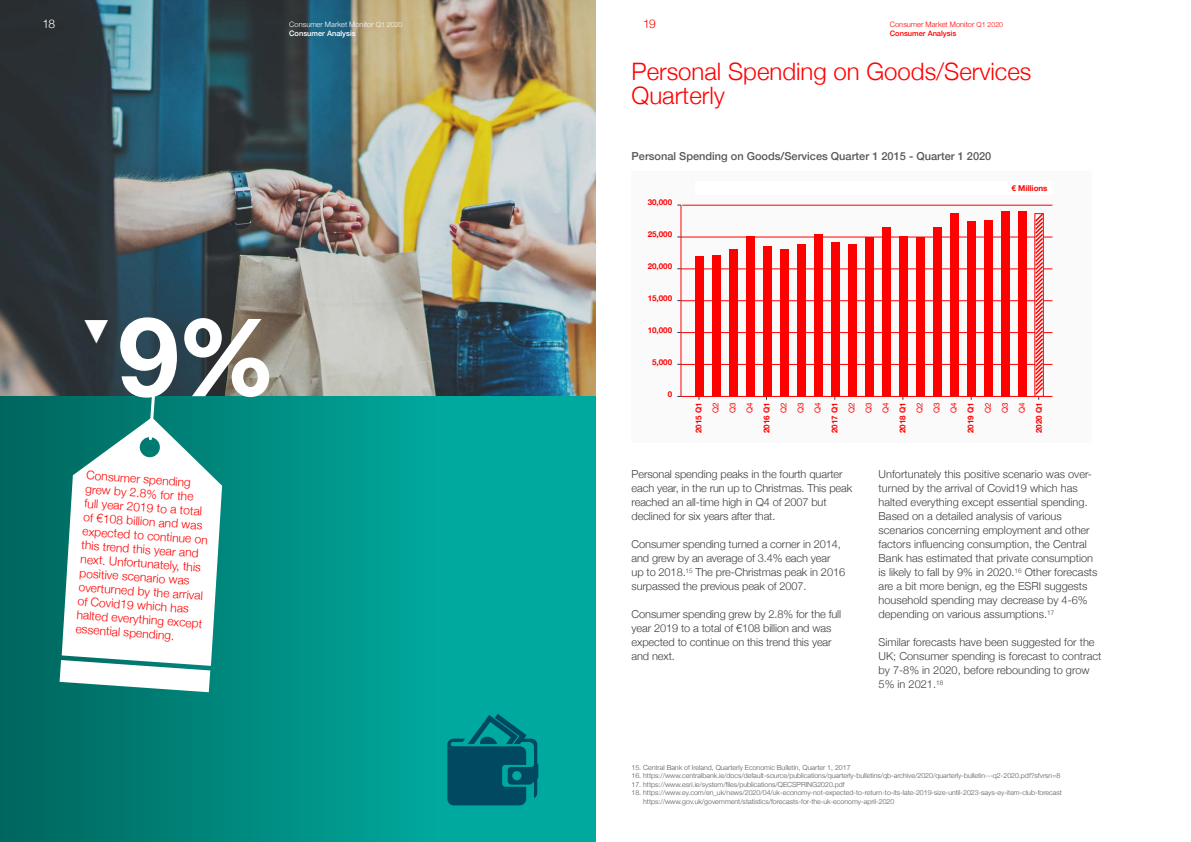
<style>
.page{position:relative;width:1191px;height:842px;background:#fff}
.page>*{position:absolute;margin:0;border:0;box-sizing:border-box;transform-origin:0 0}
.t1{font:700 110.3px "Helvetica Neue";color:#fff}
.t2{font:300 24px/24px "Helvetica Neue";color:#f00}
.t3{font:300 12px/14px "Helvetica Neue";color:#f00}
.t4{font:300 12px "Helvetica Neue";color:#fff}
.t5{font:300 11px/14px "Helvetica Neue";color:#3e3e3f}
.t6{font:500 11px "Helvetica Neue";color:#57585a}
.t7{font:700 8px "Helvetica Neue";color:#f00}
.t8{font:8px/17px "Helvetica Neue";color:#f00;text-align:justify}
.t9{font:300 7.5px/9px "Helvetica Neue";color:#f00}
.t10{font:300 7.5px/9px "Helvetica Neue";color:#fff}
.t11{font:300 7px/8.4px "Helvetica Neue";color:#57585a}
.s1{font-size:7px}
.s2{font-weight:500}
.s3{font-family:"Gotham"}
</style>
<div class="page">
<div style="left:631px;top:171px;width:460px;height:272px;background:#fafafa"></div>
<div style="left:694px;top:181px;width:358px;height:14px;background:#fff"></div>
<hr style="left:681px;top:205px;width:1px;height:192px;background:#f00">
<hr style="left:682px;top:205px;width:370px;height:1px;background:#f00">
<hr style="left:681px;top:237px;width:371px;height:1px;background:#f00">
<hr style="left:681px;top:269px;width:371px;height:1px;background:#f00">
<hr style="left:681px;top:301px;width:371px;height:1px;background:#f00">
<hr style="left:681px;top:332px;width:371px;height:1px;background:#f00">
<hr style="left:681px;top:364px;width:371px;height:1px;background:#f00">
<hr style="left:681px;top:396px;width:371px;height:1px;background:#f00">
<div style="left:695px;top:256px;width:9px;height:140px;background:#f00"></div>
<div style="left:712px;top:255px;width:9px;height:141px;background:#f00"></div>
<div style="left:729px;top:250px;width:9px;height:146px;background:#f00"></div>
<div style="left:746px;top:236px;width:9px;height:160px;background:#f00"></div>
<div style="left:763px;top:246px;width:9px;height:150px;background:#f00"></div>
<div style="left:780px;top:250px;width:9px;height:146px;background:#f00"></div>
<div style="left:797px;top:244px;width:9px;height:152px;background:#f00"></div>
<div style="left:814px;top:234px;width:9px;height:162px;background:#f00"></div>
<div style="left:831px;top:242px;width:9px;height:154px;background:#f00"></div>
<div style="left:848px;top:244px;width:8px;height:152px;background:#f00"></div>
<div style="left:865px;top:237px;width:8px;height:159px;background:#f00"></div>
<div style="left:882px;top:227px;width:8px;height:169px;background:#f00"></div>
<div style="left:899px;top:236px;width:8px;height:160px;background:#f00"></div>
<div style="left:916px;top:237px;width:8px;height:159px;background:#f00"></div>
<div style="left:933px;top:227px;width:9px;height:169px;background:#f00"></div>
<div style="left:950px;top:214px;width:8px;height:182px;background:#f00"></div>
<div style="left:967px;top:222px;width:8px;height:174px;background:#f00"></div>
<div style="left:984px;top:220px;width:8px;height:176px;background:#f00"></div>
<div style="left:1001px;top:211px;width:8px;height:185px;background:#f00"></div>
<div style="left:1017px;top:211px;width:9px;height:185px;background:#f00"></div>
<img style="left:0;top:0;width:595px;height:397px">
<div style="left:0;top:397px;width:595px;height:445px;background:linear-gradient(to right,#006960,#00b6a9)"></div>
<svg style="left:60px;top:417px;width:162px;height:275px"></svg>
<svg style="left:147px;top:393px;width:10px;height:49px"></svg>
<svg style="left:447px;top:714px;width:91px;height:91px;background:#006974"></svg>
<svg style="left:1033px;top:213px;width:11px;height:187px"></svg>
<svg style="left:85px;top:320px;width:23px;height:24px"></svg>
<p class="t4" style="left:43px;top:19px;width:14px">18</p>
<p class="t10" style="left:289px;top:20px;width:115px">Consumer Market Monitor <span class="s1">Q1 2020<br></span><span class="s2">Consumer Analysis</span></p>
<h1 class="t1" style="left:118px;top:316px;width:158px">9<span class="s3">%</span></h1>
<p class="t3" style="left:87px;top:469px;width:127px;rotate:4deg">Consumer spending grew by 2.8% for the<br>full year 2019 to a total of €108 billion and was expected to continue on this trend this year and next. Unfortunately, this positive scenario was overturned by the arrival of Covid19 which has halted everything except essential spending.</p>
<p class="t3" style="left:643px;top:16px;width:14px">19</p>
<p class="t9" style="left:890px;top:20px;width:115px">Consumer Market Monitor <span class="s1">Q1 2020<br></span><span class="s2">Consumer Analysis</span></p>
<h2 class="t2" style="left:631px;top:62px;width:401px">Personal Spending on Goods/Services<br>Quarterly</h2>
<p class="t6" style="left:631px;top:148px;width:361px">Personal Spending on Goods/Services Quarter 1 2015 - Quarter 1 2020</p>
<p class="t7" style="left:647px;top:199px;width:26px">30,000</p>
<p class="t7" style="left:647px;top:231px;width:26px">25,000</p>
<p class="t7" style="left:647px;top:263px;width:26px">20,000</p>
<p class="t7" style="left:647px;top:295px;width:26px">15,000</p>
<p class="t7" style="left:647px;top:327px;width:26px">10,000</p>
<p class="t7" style="left:652px;top:359px;width:22px">5,000</p>
<p class="t7" style="left:667px;top:391px;width:6px">0</p>
<p class="t7" style="left:1011px;top:181px;width:38px">€ Millions</p>
<p class="t7" style="left:695px;top:433px;width:32px;rotate:-90deg">2015 Q1</p>
<p class="t8" style="left:708px;top:413px;width:12px;rotate:-90deg">Q2<br>Q3<br>Q4</p>
<p class="t7" style="left:763px;top:433px;width:32px;rotate:-90deg">2016 Q1</p>
<p class="t8" style="left:776px;top:413px;width:12px;rotate:-90deg">Q2<br>Q3<br>Q4</p>
<p class="t7" style="left:831px;top:433px;width:32px;rotate:-90deg">2017 Q1</p>
<p class="t8" style="left:844px;top:413px;width:12px;rotate:-90deg">Q2<br>Q3<br>Q4</p>
<p class="t7" style="left:899px;top:433px;width:32px;rotate:-90deg">2018 Q1</p>
<p class="t8" style="left:912px;top:413px;width:12px;rotate:-90deg">Q2<br>Q3<br>Q4</p>
<p class="t7" style="left:967px;top:433px;width:32px;rotate:-90deg">2019 Q1</p>
<p class="t8" style="left:980px;top:413px;width:12px;rotate:-90deg">Q2<br>Q3<br>Q4</p>
<p class="t7" style="left:1035px;top:433px;width:32px;rotate:-90deg">2020 Q1</p>
<p class="t5" style="left:631px;top:468px;width:222px">Personal spending peaks in the fourth quarter each year, in the run up to Christmas. This peak reached an all-time high in Q4 of 2007 but declined for six years after that.</p>
<p class="t5" style="left:631px;top:537px;width:215px">Consumer spending turned a corner in 2014, and grew by an average of 3.4% each year up to 2018.<sup>15</sup> The pre-Christmas peak in 2016 surpassed the previous peak of 2007.</p>
<p class="t5" style="left:631px;top:608px;width:211px">Consumer spending grew by 2.8% for the full year 2019 to a total of €108 billion and was expected to continue on this trend this year and next.</p>
<p class="t5" style="left:878px;top:467px;width:220px">Unfortunately this positive scenario was over&shy;turned by the arrival of Covid19 which has halted everything except essential spending.<br>Based on a detailed analysis of various scenarios concerning employment and other factors influencing consumption, the Central Bank has estimated that private consumption is likely to fall by 9% in 2020.<sup>16</sup> Other forecasts are a bit more benign, eg the ESRI suggests household spending may decrease by 4-6% depending on various assumptions.<sup>17</sup></p>
<p class="t5" style="left:878px;top:636px;width:224px">Similar forecasts have been suggested for the UK; Consumer spending is forecast to contract by 7-8% in 2020, before rebounding to grow 5% in 2021.<sup>18</sup></p>
<p class="t11" style="left:631px;top:763px;width:221px">15. Central Bank of Ireland, Quarterly Economic Bulletin, Quarter 1, 2017</p>
<p class="t11" style="left:631px;top:771px;width:430px">16. https://www.centralbank.ie/docs/default-source/publications/quarterly-bulletins/qb-archive/2020/quarterly-bulletin---q2-2020.pdf?sfvrsn=8</p>
<p class="t11" style="left:631px;top:780px;width:215px">17. https://www.esri.ie/system/files/publications/QECSPRING2020.pdf</p>
<p class="t11" style="left:643px;top:788px;width:420px;text-indent:-12px">18. https://www.ey.com/en_uk/news/2020/04/uk-economy-not-expected-to-return-to-its-late-2019-size-until-2023-says-ey-item-club-forecast https://www.gov.uk/government/statistics/forecasts-for-the-uk-economy-april-2020</p>
</div>
